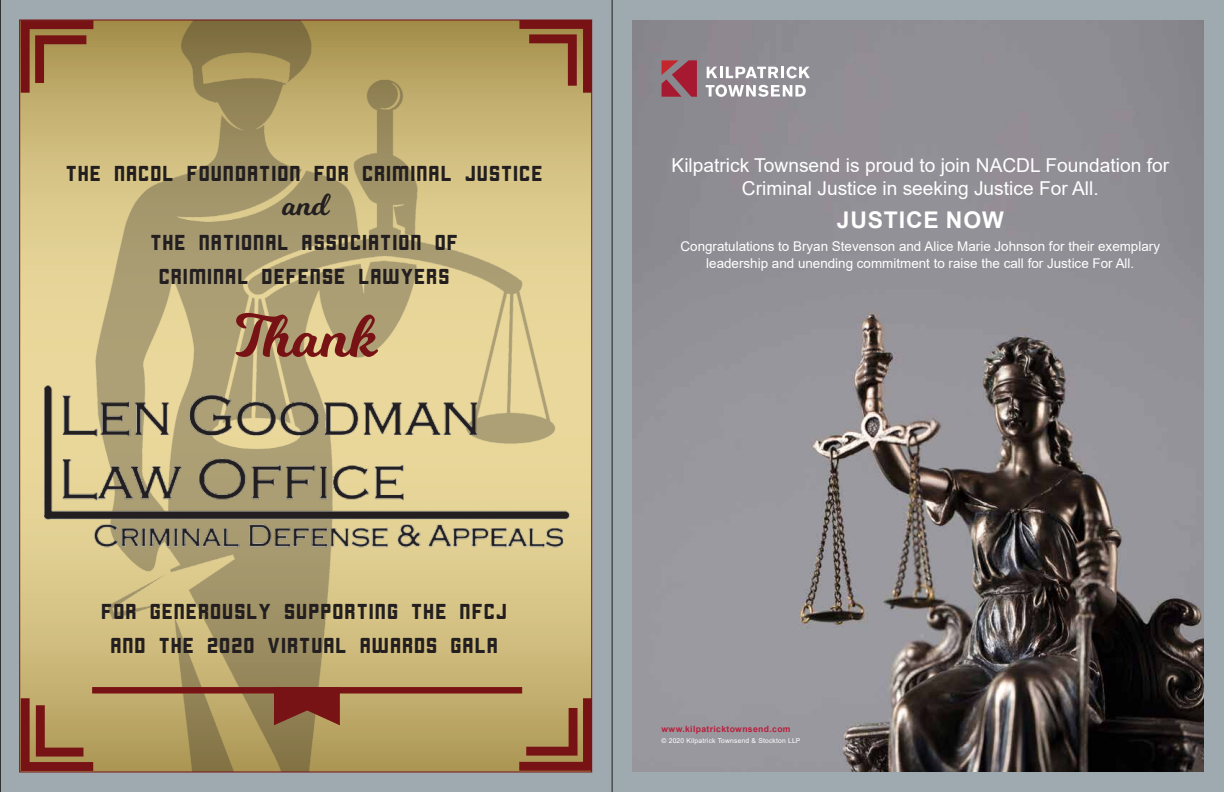
<style>
.page{position:relative;width:1224px;height:792px;background:#fff}
.page>*{position:absolute;margin:0;border:0;box-sizing:border-box;transform-origin:0 0}
.t1{font:60px "Milkshake";color:#781315}
.t2{font:31px "Milkshake";color:#231f20}
.t3{font:700 23px "Arial";letter-spacing:.035em;color:#fff}
.t4{font:21px/34.5px "Cornerstone";color:#231f20;text-align:center}
.t5{font:19.2px/23px "Arial";color:#fff;text-align:center}
.t6{font:13.4px/17.3px "Arial";color:#fff;text-align:center}
.t7{font:700 8.6px "Arial";letter-spacing:.04em;color:#ba1f3c}
.t8{font:6.7px "Arial";letter-spacing:.03em;color:#fff}
</style>
<div class="page">
<div style="left:0;top:0;width:618px;height:792px;background:#9eaab0"></div>
<div style="left:613px;top:0;width:611px;height:792px;background:#9eaab0"></div>
<hr style="left:612px;top:0;width:1px;height:792px;background:#231f20">
<img style="left:632px;top:20px;width:572px;height:752px">
<svg style="left:707px;top:66px;width:103px;height:12px"></svg>
<svg style="left:706px;top:85px;width:100px;height:12px"></svg>
<svg style="left:662px;top:60px;width:35px;height:37px"></svg>
<hr style="left:0;top:0;width:1px;height:792px;background:#231f20">
<svg style="left:21px;top:102px;width:569px;height:587px;background:#dbc98c"></svg>
<img style="left:69px;top:22px;width:512px;height:748px">
<img style="left:35px;top:376px;width:543px;height:186px">
<div style="left:92px;top:687px;width:430px;height:7px;background:#781315;border:1px solid #781315"></div>
<svg style="left:273px;top:687px;width:67px;height:39px"></svg>
<svg style="left:19px;top:689px;width:83px;height:84px;background:#a4764b"></svg>
<svg style="left:510px;top:689px;width:83px;height:84px;background:#a4774c"></svg>
<svg style="left:511px;top:19px;width:82px;height:83px;background:#a17449"></svg>
<svg style="left:19px;top:19px;width:83px;height:83px;background:#a17448"></svg>
<p class="t4" style="left:67px;top:157px;width:479px">THE NACDL FOUNDATION FOR CRIMINAL JUSTICE</p>
<h2 class="t2" style="left:282px;top:183px;width:48px">and</h2>
<p class="t4" style="left:151px;top:226px;width:310px">THE NATIONAL ASSOCIATION OF<br>CRIMINAL DEFENSE LAWYERS</p>
<h1 class="t1" style="left:235px;top:293px;width:144px">Thank</h1>
<p class="t4" style="left:102px;top:595px;width:408px">FOR GENEROUSLY SUPPORTING THE NFCJ<br>AND THE 2020 VIRTUAL AWARDS GALA</p>
<p class="t5" style="left:672px;top:154px;width:499px">Kilpatrick Townsend is proud to join NACDL Foundation for<br>Criminal Justice in seeking Justice For All.</p>
<p class="t3" style="left:837px;top:203px;width:168px">JUSTICE NOW</p>
<p class="t6" style="left:681px;top:237px;width:481px">Congratulations to Bryan Stevenson and Alice Marie Johnson for their exemplary leadership and unending commitment to raise the call for Justice For All.</p>
<p class="t7" style="left:662px;top:723px;width:131px">www.kilpatricktownsend.com</p>
<p class="t8" style="left:662px;top:736px;width:140px">© 2020 Kilpatrick Townsend &amp; Stockton LLP</p>
</div>
